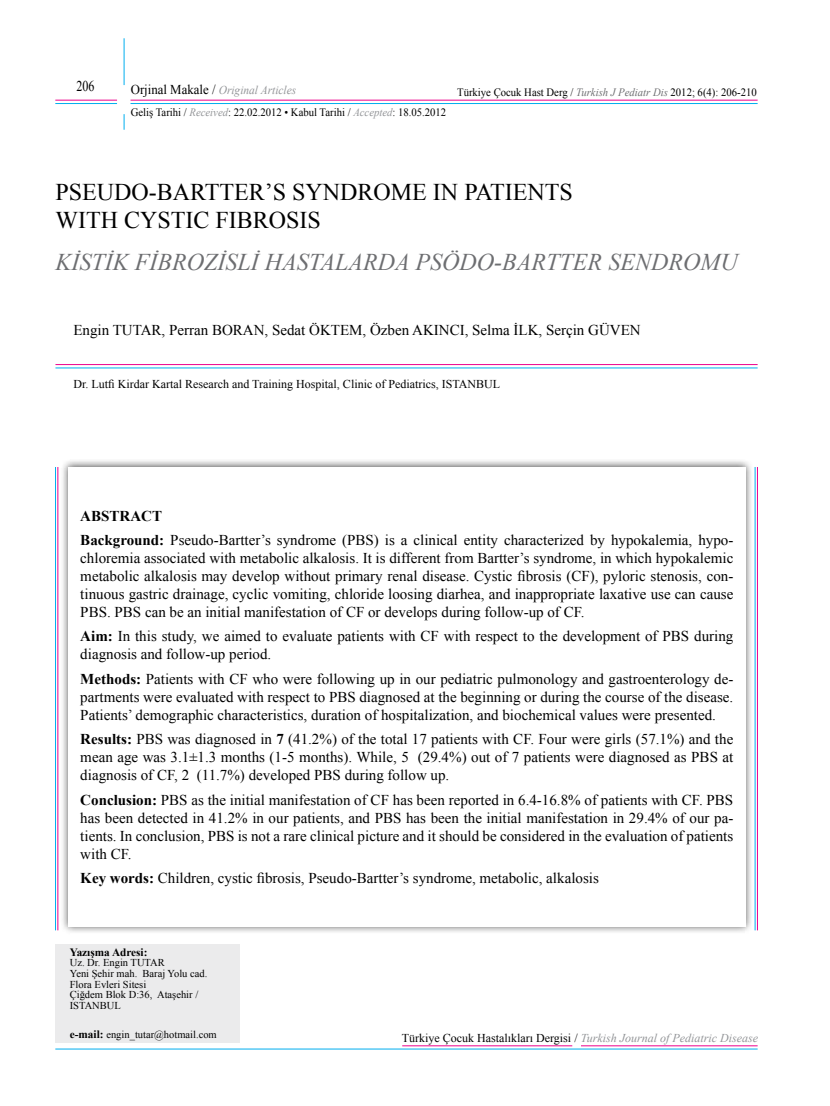
<style>
.page{position:relative;width:830px;height:1106px;background:#fff}
.page>*{position:absolute;margin:0;border:0;box-sizing:border-box;transform-origin:0 0}
.t1{font:24px/28.8px "Times New Roman";color:#000}
.t2{font:italic 24px "Times New Roman";color:#6d6e71}
.t3{font:15px/18px "Times New Roman";color:#000;text-align:justify}
.t4{font:15px "Times New Roman";color:#000;scale:.8 1}
.t5{font:12px "Times New Roman";color:#000}
.t6{font:italic 12px "Times New Roman";color:#939598;scale:.95 1}
.t7{font:11.25px "Times New Roman";color:#000;scale:.95 1}
.t8{font:700 11.25px "Times New Roman";color:#000}
.t9{font:10.5px/10.5px "Times New Roman";color:#000}
.s1{font-style:normal;font-size:13.5px;color:#000}
.s2{font-style:italic;color:#939598}
.s3{font-style:italic;color:#6d6e71}
.s4{font-weight:700}
.s5{font-weight:700;font-size:11.25px}
</style>
<div class="page">
<div style="left:60px;top:458px;width:693px;height:476px;background:#000;opacity:.69"></div>
<div style="left:68px;top:467px;width:677px;height:459px;background:#fff"></div>
<div style="left:55px;top:944px;width:185px;height:99px;background:#ebebec"></div>
<hr style="left:130px;top:100px;width:627px;height:1px;background:#ec008c">
<hr style="left:130px;top:103px;width:627px;height:1px;background:#00aeef">
<hr style="left:580px;top:1045px;width:177px;height:1px;background:#ec008c">
<hr style="left:55px;top:1048px;width:702px;height:1px;background:#00aeef">
<hr style="left:402px;top:1045px;width:170px;height:1px;background:#ec008c">
<hr style="left:55px;top:100px;width:62px;height:1px;background:#ec008c">
<hr style="left:55px;top:103px;width:62px;height:1px;background:#00aeef">
<hr style="left:124px;top:38px;width:1px;height:47px;background:#00aeef">
<svg style="left:124px;top:114px;width:1px;height:16px"></svg>
<hr style="left:55px;top:364px;width:702px;height:1px;background:#ec008c">
<hr style="left:55px;top:368px;width:702px;height:1px;background:#00aeef">
<hr style="left:55px;top:467px;width:1px;height:463px;background:#00aeef">
<hr style="left:58px;top:467px;width:1px;height:463px;background:#ec008c">
<hr style="left:754px;top:467px;width:1px;height:463px;background:#00aeef">
<hr style="left:756px;top:467px;width:1px;height:463px;background:#ec008c">
<p class="t4" style="left:76px;top:75px;width:24px">206</p>
<p class="t6" style="left:131px;top:82px;width:176px"><span class="s1">Orjinal Makale /</span> Original Articles</p>
<p class="t7" style="left:131px;top:105px;width:333px">Geliş Tarihi / <span class="s2">Received</span>: 22.02.2012 • Kabul Tarihi / <span class="s2">Accepted</span>: 18.05.2012</p>
<p class="t7" style="left:457px;top:84px;width:317px">Türkiye Çocuk Hast Derg / <span class="s3">Turkish J Pediatr Dis</span> 2012; 6(4): 206-210</p>
<h1 class="t1" style="left:55px;top:177px;width:519px">PSEUDO-BARTTER’S SYNDROME IN PATIENTS<br>WITH CYSTIC FIBROSIS</h1>
<h1 class="t2" style="left:55px;top:245px;width:683px">KİSTİK FİBROZİSLİ HASTALARDA PSÖDO-BARTTER SENDROMU</h1>
<p class="t3" style="left:73px;top:321px;width:568px">Engin TUTAR, Perran BORAN, Sedat ÖKTEM, Özben AKINCI, Selma İLK, Serçin GÜVEN</p>
<p class="t5" style="left:73px;top:376px;width:428px">Dr. Lutfi Kirdar Kartal Research and Training Hospital, Clinic of Pediatrics, ISTANBUL</p>
<p class="t3" style="left:80px;top:503px;width:654px;line-height:24.3px"><span class="s4">ABSTRACT<br>Background:</span> Pseudo-Bartter’s syndrome (PBS) is a clinical entity characterized by hypokalemia, hypo-</p>
<p class="t3" style="left:80px;top:548px;width:654px">chloremia associated with metabolic alkalosis. It is different from Bartter’s syndrome, in which hypokalemic metabolic alkalosis may develop without primary renal disease. Cystic fibrosis (CF), pyloric stenosis, con&shy;tinuous gastric drainage, cyclic vomiting, chloride loosing diarhea, and inappropriate laxative use can cause PBS. PBS can be an initial manifestation of CF or develops during follow-up of CF.</p>
<p class="t3" style="left:80px;top:627px;width:654px"><span class="s4">Aim:</span> In this study, we aimed to evaluate patients with CF with respect to the development of PBS during diagnosis and follow-up period.</p>
<p class="t3" style="left:80px;top:669px;width:654px"><span class="s4">Methods:</span> Patients with CF who were following up in our pediatric pulmonology and gastroenterology de&shy;partments were evaluated with respect to PBS diagnosed at the beginning or during the course of the disease.<br>Patients’ demographic characteristics, duration of hospitalization, and biochemical values were presented.</p>
<p class="t3" style="left:80px;top:730px;width:654px"><span class="s4">Results:</span> PBS was diagnosed in <span class="s4">7</span> (41.2%) of the total 17 patients with CF. Four were girls (57.1%) and the mean age was 3.1±1.3 months (1-5 months). While, 5 (29.4%) out of 7 patients were diagnosed as PBS at diagnosis of CF, 2 (11.7%) developed PBS during follow up.</p>
<p class="t3" style="left:80px;top:790px;width:654px"><span class="s4">Conclusion:</span> PBS as the initial manifestation of CF has been reported in 6.4-16.8% of patients with CF. PBS has been detected in 41.2% in our patients, and PBS has been the initial manifestation in 29.4% of our pa&shy;tients. In conclusion, PBS is not a rare clinical picture and it should be considered in the evaluation of patients with CF.</p>
<p class="t3" style="left:80px;top:868px;width:520px"><span class="s4">Key words:</span> Children, cystic fibrosis, Pseudo-Bartter’s syndrome, metabolic, alkalosis</p>
<p class="t8" style="left:70px;top:944px;width:79px">Yazışma Adresi:</p>
<p class="t9" style="left:70px;top:957px;width:139px">Uz. Dr. Engin TUTAR<br>Yeni Şehir mah. Baraj Yolu cad.<br>Flora Evleri Sitesi<br>Çiğdem Blok D:36, Ataşehir /<br>ISTANBUL</p>
<p class="t9" style="left:70px;top:1029px;width:148px"><span class="s5">e-mail:</span> engin_tutar@hotmail.com</p>
<p class="t5" style="left:401px;top:1030px;width:358px">Türkiye Çocuk Hastalıkları Dergisi / <span class="s2">Turkish Journal of Pediatric Disease</span></p>
</div>
